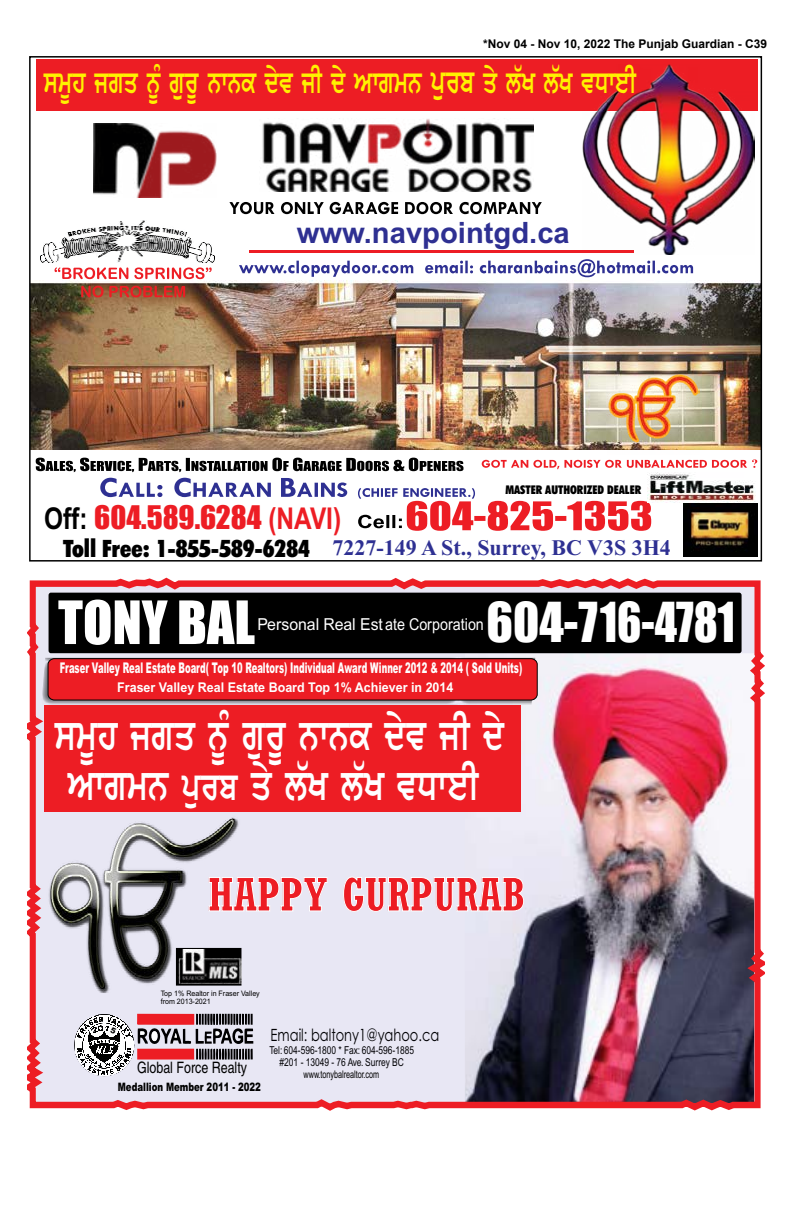
<style>
.page{position:relative;width:792px;height:1224px;background:#fff}
.page>*{position:absolute;margin:0;border:0;box-sizing:border-box;transform-origin:0 0}
.t1{font:50.9px "Impact";color:#fff;scale:.96 1}
.t2{font:700 condensed 47.6px "Rockwell";color:#ed1d24;scale:.9 1}
.t3{font:700 45px/50.3px "Anmol Lipi";color:#fff;scale:.72 1}
.t4{font:700 32.5px "Anmol Lipi";color:#fff200;scale:.67 1}
.t5{font:30px "Impact";color:#ed1d24}
.t6{font:700 29.4px "Arial";color:#2e3092}
.t7{font:900 condensed 24px "Futura BT";color:#000}
.t8{font:700 22.2px "Times New Roman";color:#2e3092}
.t9{font:16.9px "Century Gothic";color:#010104;scale:.77 1}
.t10{font:16.5px "Arial";color:#fff;scale:.96 1}
.t11{font:15.7px "Helvetica";color:#000;scale:.79 1}
.t12{font:900 14.7px "Arial";color:#fff;scale:.57 1}
.t13{font:700 13.4px "Arial Narrow";color:#fff;scale:1.14 1}
.t14{font:700 12px "Arial";color:#000}
.t15{font:900 condensed 12px "Futura BT";color:#000}
.t16{font:900 11.6px "Arial";color:#000;scale:.74 1}
.t17{font:10.9px/12.2px "Arial";color:#010104;text-align:center;scale:.77 1}
.t18{font:10.5px "Arial";color:#000;scale:.69 1}
.t19{font:7.5px/8.4px "Arial";color:#000;scale:.94 1}
.s1{font-size:34.2px}
.s2{font-family:"Arial Narrow";font-weight:700;color:#000}
.s3{font-family:"Arial Narrow";font-weight:700}
.s4{font-size:40.8px}
</style>
<div class="page">
<img style="left:684px;top:504px;width:74px;height:52px">
<svg style="left:239px;top:259px;width:454px;height:18px"></svg>
<svg style="left:100px;top:478px;width:551px;height:53px"></svg>
<img style="left:648px;top:472px;width:108px;height:31px">
<svg style="left:36px;top:458px;width:428px;height:14px"></svg>
<svg style="left:482px;top:459px;width:275px;height:10px"></svg>
<img style="left:31px;top:280px;width:729px;height:170px">
<img style="left:40px;top:220px;width:174px;height:43px">
<svg style="left:53px;top:250px;width:159px;height:29px"></svg>
<svg style="left:81px;top:286px;width:104px;height:11px"></svg>
<svg style="left:229px;top:202px;width:313px;height:12px"></svg>
<hr style="left:249px;top:250px;width:385px;height:2px;background:#ed1d24">
<div style="left:36px;top:59px;width:721px;height:52px;background:#ed1d24"></div>
<img style="left:262px;top:118px;width:272px;height:73px">
<img style="left:94px;top:124px;width:122px;height:73px">
<img style="left:582px;top:65px;width:172px;height:189px">
<img style="left:607px;top:362px;width:92px;height:88px">
<img style="left:27px;top:577px;width:738px;height:534px">
<div style="left:49px;top:593px;width:693px;height:60px;background:#000;border-radius:2px"></div>
<svg style="left:58px;top:600px;width:197px;height:45px"></svg>
<svg style="left:42px;top:658px;width:493px;height:46px"></svg>
<div style="left:48px;top:659px;width:489px;height:41px;background:#ed1d24;border-radius:6px"></div>
<div style="left:48px;top:659px;width:489px;height:41px;border:1px solid #000;border-radius:6px"></div>
<div style="left:44px;top:706px;width:477px;height:106px;background:#ed1d24"></div>
<svg style="left:135px;top:1014px;width:118px;height:46px"></svg>
<img style="left:74px;top:1017px;width:60px;height:59px">
<div style="left:109px;top:1026px;width:9px;height:8px;background:#fff;border-radius:50%"></div>
<img style="left:41px;top:811px;width:205px;height:206px">
<div style="left:176px;top:948px;width:65px;height:37px;border:1px solid #000"></div>
<img style="left:178px;top:950px;width:63px;height:37px">
<p class="t14" style="left:483px;top:36px;width:286px">*Nov 04 - Nov 10, 2022 The Punjab Guardian - C39</p>
<h3 class="t4" style="left:44px;top:63px;width:886px">SMUH JGQ NUM GURU NWNK DYV JI DY AWGMN <span class="s1">PURB</span> QY L`K L`K VDWEI</h3>
<h3 class="t6" style="left:297px;top:212px;width:274px">www.navpointgd.ca</h3>
<p class="t15" style="left:505px;top:483px;width:137px">MASTER AUTHORIZED DEALER</p>
<h3 class="t5" style="left:44px;top:494px;width:299px"><span class="s2">Off:</span> 604.589.6284 <span class="s3">(NAVI)</span></h3>
<h3 class="t7" style="left:63px;top:534px;width:248px">Toll Free: 1-855-589-6284</h3>
<h3 class="t8" style="left:333px;top:532px;width:340px">7227-149 A St., Surrey, BC V3S 3H4</h3>
<h1 class="t1" style="left:487px;top:583px;width:260px">604-716-4781</h1>
<p class="t10" style="left:257px;top:614px;width:237px">Personal Real Estate Corporation</p>
<p class="t12" style="left:60px;top:657px;width:813px">Fraser Valley Real Estate Board( Top 10 Realtors) Individual Award Winner 2012 &amp; 2014 ( Sold Units)</p>
<p class="t13" style="left:117px;top:678px;width:296px">Fraser Valley Real Estate Board Top 1% Achiever in 2014</p>
<h3 class="t3" style="left:55px;top:712px;width:626px">SMUH JGQ NUM GURU NWNK DYV JI DY<br>AWGMN <span class="s4">PURB</span> QY L`K L`K VDWEI</h3>
<h2 class="t2" style="left:208px;top:866px;width:354px">HAPPY GURPURAB</h2>
<p class="t19" style="left:161px;top:989px;width:107px">Top 1% Realtor in Fraser Valley from 2013-2021</p>
<p class="t11" style="left:137px;top:1059px;width:141px">Global Force Realty</p>
<p class="t16" style="left:118px;top:1078px;width:195px">Medallion Member 2011 - 2022</p>
<p class="t9" style="left:271px;top:1023px;width:221px">Email: baltony1@yahoo.ca</p>
<p class="t17" style="left:269px;top:1044px;width:189px">Tel: 604-596-1800 * Fax: 604-596-1885 #201 - 13049 - 76 Ave. Surrey BC</p>
<p class="t18" style="left:304px;top:1068px;width:111px">www.tonybalrealtor.com</p>
</div>
